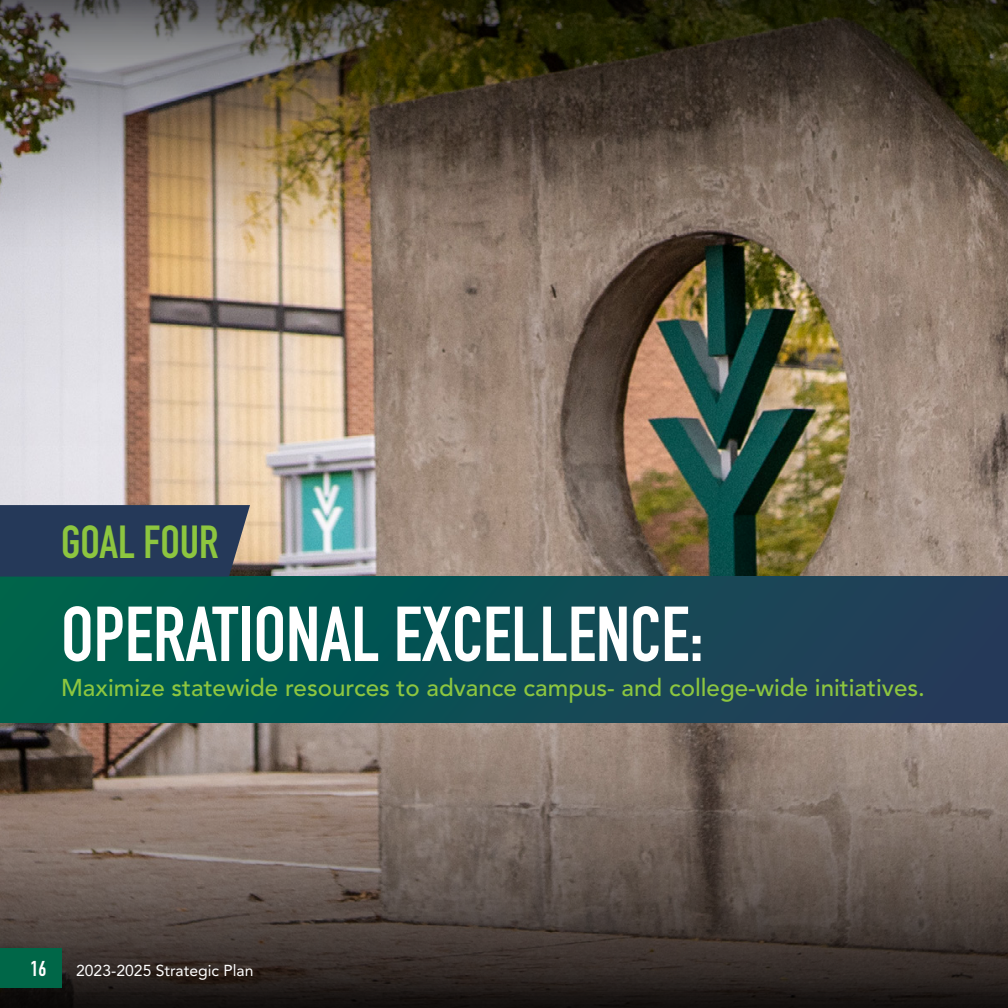
<style>
.page{position:relative;width:1008px;height:1008px;background:#fff}
.page>*{position:absolute;margin:0;border:0;box-sizing:border-box;transform-origin:0 0}
.t1{font:76.48px "DIN Engschrift LT Pro";color:#fff}
.t2{font:45.68px "DIN Engschrift LT Pro";color:#8dc63f}
.t3{font:500 24.15px "Avenir LT Std";color:#8dc63f}
.t4{font:21.18px "DIN Engschrift LT Pro";color:#fff}
.t5{font:15.75px "Avenir LT Std";color:#fff}
</style>
<div class="page">
<img style="left:0;top:0;width:1008px;height:1008px">
<div style="left:0;top:949px;width:62px;height:39px;background:#006748"></div>
<div style="left:0;top:577px;width:1008px;height:146px;background:linear-gradient(to right,#00634d,#26395a)"></div>
<div style="left:0;top:505px;width:250px;height:72px;background:#253959"></div>
<h2 class="t2" style="left:61px;top:516px;width:159px">GOAL FOUR</h2>
<h1 class="t1" style="left:61px;top:589px;width:644px">OPERATIONAL EXCELLENCE:</h1>
<p class="t3" style="left:61px;top:674px;width:865px">Maximize statewide resources to advance campus- and college-wide initiatives.</p>
<p class="t4" style="left:31px;top:956px;width:17px">16</p>
<p class="t5" style="left:76px;top:961px;width:179px">2023-2025 Strategic Plan</p>
</div>
